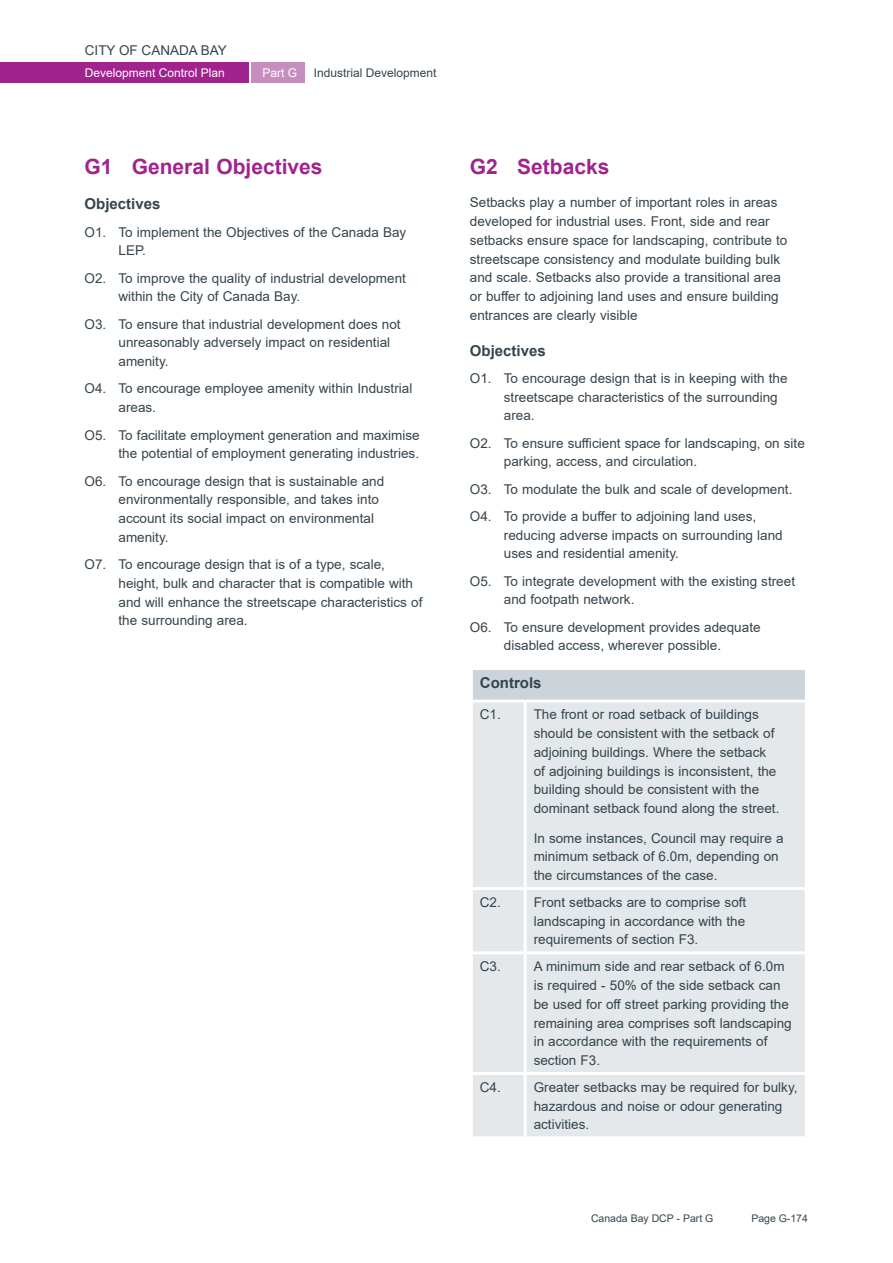
<style>
.page{position:relative;width:893px;height:1263px;background:#fff}
.page>*{position:absolute;margin:0;border:0;box-sizing:border-box;transform-origin:0 0}
.CB_Section_G{font:700 21px "Arial";color:#a0238e}
.CB_03-Body_Bold{font:700 15px "Arial";color:#35444d}
.CB_03-Body{font:13.5px/18.8px "Arial";color:#35444d}
.t1{font:12px "Arial";color:#fff}
.t2{font:12px "Arial";color:#35444d}
.t3{font:10.5px "Arial";color:#35444d}
</style>
<div class="page">
<div style="left:0;top:63px;width:248px;height:20px;background:#a0238e"></div>
<div style="left:252px;top:63px;width:53px;height:20px;background:#c68ebf"></div>
<div style="left:471px;top:668px;width:335px;height:33px;background:#ccd4d9"></div>
<div style="left:473px;top:702px;width:332px;height:434px;background:#e4e8eb"></div>
<hr style="left:805px;top:670px;width:3px;height:29px;background:#fff">
<hr style="left:470px;top:667px;width:55px;height:3px;background:#fff">
<hr style="left:470px;top:670px;width:3px;height:29px;background:#fff">
<hr style="left:525px;top:667px;width:283px;height:3px;background:#fff">
<hr style="left:470px;top:699px;width:55px;height:3px;background:#fff">
<hr style="left:525px;top:699px;width:283px;height:3px;background:#fff">
<hr style="left:524px;top:702px;width:3px;height:185px;background:#fff">
<hr style="left:470px;top:887px;width:55px;height:3px;background:#fff">
<hr style="left:525px;top:887px;width:283px;height:3px;background:#fff">
<hr style="left:524px;top:890px;width:3px;height:61px;background:#fff">
<hr style="left:470px;top:951px;width:55px;height:3px;background:#fff">
<hr style="left:525px;top:951px;width:283px;height:3px;background:#fff">
<hr style="left:524px;top:954px;width:3px;height:118px;background:#fff">
<hr style="left:470px;top:1072px;width:55px;height:3px;background:#fff">
<hr style="left:525px;top:1072px;width:283px;height:3px;background:#fff">
<hr style="left:524px;top:1075px;width:3px;height:61px;background:#fff">
<p class="CB_03-Body" style="left:85px;top:41px;width:144px">CITY OF CANADA BAY</p>
<p class="t1" style="left:85px;top:64px;width:142px">Development Control Plan</p>
<p class="t1" style="left:262px;top:65px;width:36px">Part G</p>
<p class="t2" style="left:314px;top:65px;width:124px">Industrial Development</p>
<p class="CB_Section_G" style="left:85px;top:151px;width:240px">G1 General Objectives</p>
<p class="CB_03-Body_Bold" style="left:85px;top:194px;width:77px">Objectives</p>
<p class="CB_03-Body" style="left:119px;top:222px;width:289px;text-indent:-34px">O1. To implement the Objectives of the Canada Bay<br>LEP.</p>
<p class="CB_03-Body" style="left:119px;top:268px;width:289px;text-indent:-34px">O2. To improve the quality of industrial development within the City of Canada Bay.</p>
<p class="CB_03-Body" style="left:119px;top:314px;width:284px;text-indent:-34px">O3. To ensure that industrial development does not unreasonably adversely impact on residential amenity.</p>
<p class="CB_03-Body" style="left:119px;top:379px;width:295px;text-indent:-34px">O4. To encourage employee amenity within Industrial areas.</p>
<p class="CB_03-Body" style="left:85px;top:425px;width:337px;text-align:right">O5. To facilitate employment generation and maximise the potential of employment generating industries.</p>
<p class="CB_03-Body" style="left:119px;top:471px;width:267px;text-indent:-34px">O6. To encourage design that is sustainable and environmentally responsible, and takes into account its social impact on environmental amenity.</p>
<p class="CB_03-Body" style="left:119px;top:555px;width:305px;text-indent:-34px">O7. To encourage design that is of a type, scale, height, bulk and character that is compatible with and will enhance the streetscape characteristics of the surrounding area.</p>
<p class="CB_Section_G" style="left:470px;top:151px;width:141px">G2 Setbacks</p>
<p class="CB_03-Body" style="left:470px;top:193px;width:319px">Setbacks play a number of important roles in areas developed for industrial uses. Front, side and rear setbacks ensure space for landscaping, contribute to streetscape consistency and modulate building bulk and scale. Setbacks also provide a transitional area or buffer to adjoining land uses and ensure building entrances are clearly visible</p>
<p class="CB_03-Body_Bold" style="left:470px;top:340px;width:77px">Objectives</p>
<p class="CB_03-Body" style="left:504px;top:369px;width:285px;text-indent:-34px">O1. To encourage design that is in keeping with the streetscape characteristics of the surrounding area.</p>
<p class="CB_03-Body" style="left:504px;top:433px;width:302px;text-indent:-34px">O2. To ensure sufficient space for landscaping, on site parking, access, and circulation.</p>
<p class="CB_03-Body" style="left:470px;top:479px;width:324px">O3. To modulate the bulk and scale of development.</p>
<p class="CB_03-Body" style="left:504px;top:507px;width:280px;text-indent:-34px">O4. To provide a buffer to adjoining land uses, reducing adverse impacts on surrounding land uses and residential amenity.</p>
<p class="CB_03-Body" style="left:504px;top:571px;width:293px;text-indent:-34px">O5. To integrate development with the existing street and footpath network.</p>
<p class="CB_03-Body" style="left:470px;top:617px;width:292px;text-align:center">O6. To ensure development provides adequate disabled access, wherever possible.</p>
<p class="CB_03-Body_Bold" style="left:480px;top:672px;width:63px">Controls</p>
<p class="CB_03-Body" style="left:480px;top:705px;width:23px">C1.</p>
<p class="CB_03-Body" style="left:534px;top:705px;width:247px">The front or road setback of buildings should be consistent with the setback of adjoining buildings. Where the setback of adjoining buildings is inconsistent, the building should be consistent with the dominant setback found along the street.</p>
<p class="CB_03-Body" style="left:534px;top:828px;width:251px">In some instances, Council may require a minimum setback of 6.0m, depending on the circumstances of the case.</p>
<p class="CB_03-Body" style="left:480px;top:893px;width:23px">C2.</p>
<p class="CB_03-Body" style="left:534px;top:893px;width:214px;text-align:justify">Front setbacks are to comprise soft landscaping in accordance with the requirements of section F3.</p>
<p class="CB_03-Body" style="left:480px;top:957px;width:23px">C3.</p>
<p class="CB_03-Body" style="left:534px;top:957px;width:260px">A minimum side and rear setback of 6.0m is required - 50% of the side setback can be used for off street parking providing the remaining area comprises soft landscaping in accordance with the requirements of section F3.</p>
<p class="CB_03-Body" style="left:480px;top:1078px;width:23px">C4.</p>
<p class="CB_03-Body" style="left:534px;top:1078px;width:265px">Greater setbacks may be required for bulky, hazardous and noise or odour generating activities.</p>
<p class="t3" style="left:591px;top:1211px;width:124px">Canada Bay DCP - Part G</p>
<p class="t3" style="left:751px;top:1211px;width:58px">Page G-174</p>
</div>
